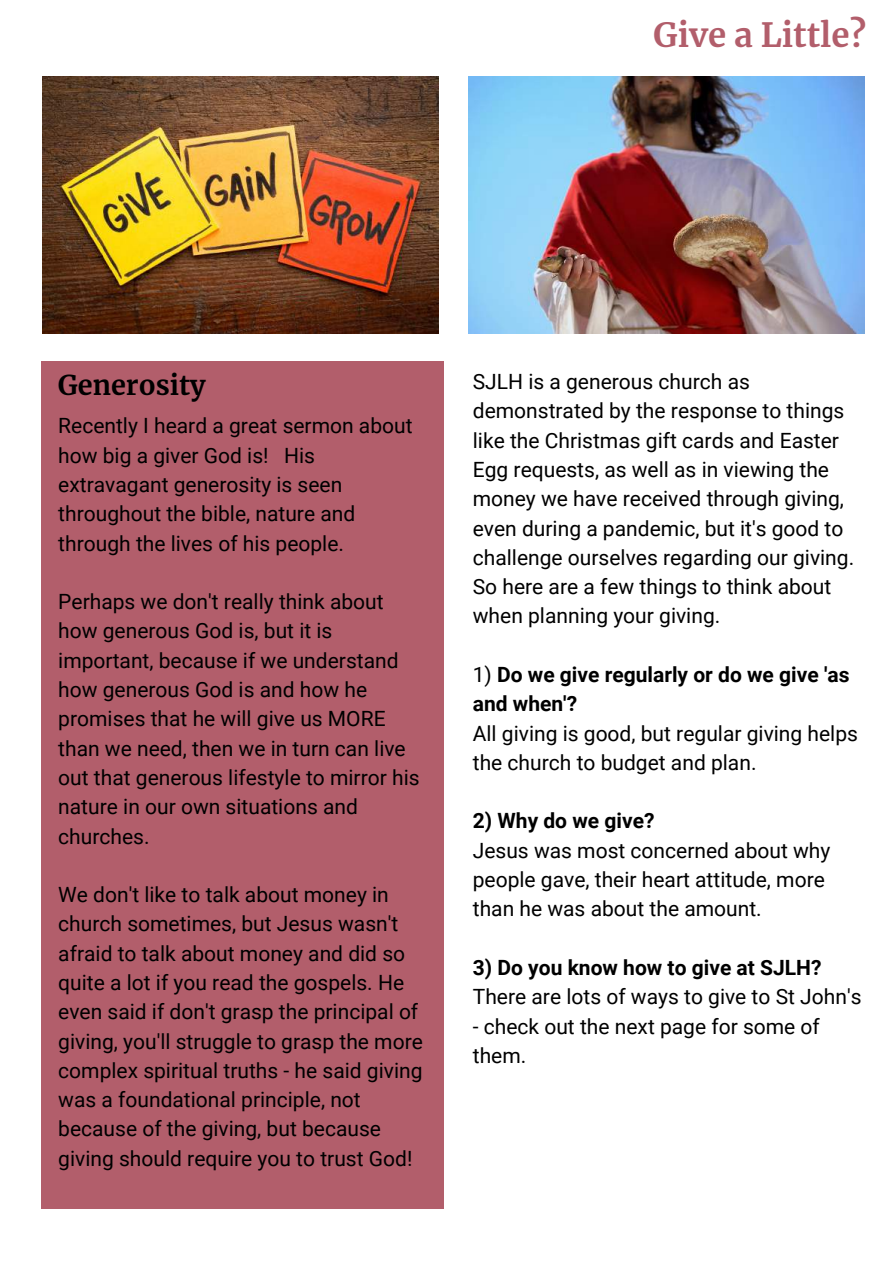
<style>
.page{position:relative;width:894px;height:1264px;background:#fff}
.page>*{position:absolute;margin:0;border:0;box-sizing:border-box;transform-origin:0 0}
.t1{font:700 33px "Merriweather";color:#b25e6b}
.t2{font:700 27px "Merriweather";color:#000}
.t3{font:21px/29.2px "Roboto";color:#000}
.t4{font:700 21px/29.2px "Roboto";color:#000}
.s1{font-weight:400}
</style>
<div class="page">
<img style="left:468px;top:76px;width:396px;height:257px">
<div style="left:41px;top:361px;width:402px;height:847px;background:#b25e6b"></div>
<img style="left:43px;top:76px;width:395px;height:257px">
<h1 class="t1" style="left:653px;top:14px;width:214px">Give a Little?</h1>
<p class="t2" style="left:58px;top:369px;width:149px">Generosity</p>
<p class="t3" style="left:58px;top:411px;width:356px">Recently I heard a great sermon about how big a giver God is! His extravagant generosity is seen throughout the bible, nature and through the lives of his people.</p>
<p class="t3" style="left:58px;top:587px;width:363px">Perhaps we don't really think about how generous God is, but it is important, because if we understand how generous God is and how he promises that he will give us MORE than we need, then we in turn can live out that generous lifestyle to mirror his nature in our own situations and churches.</p>
<p class="t3" style="left:58px;top:880px;width:366px">We don't like to talk about money in church sometimes, but Jesus wasn't afraid to talk about money and did so quite a lot if you read the gospels. He even said if don't grasp the principal of giving, you'll struggle to grasp the more complex spiritual truths - he said giving was a foundational principle, not because of the giving, but because giving should require you to trust God!</p>
<p class="t3" style="left:472px;top:367px;width:383px">SJLH is a generous church as demonstrated by the response to things like the Christmas gift cards and Easter Egg requests, as well as in viewing the money we have received through giving, even during a pandemic, but it's good to challenge ourselves regarding our giving.<br>So here are a few things to think about when planning your giving.</p>
<p class="t4" style="left:472px;top:660px;width:378px"><span class="s1">1)</span> Do we give regularly or do we give 'as and when'?</p>
<p class="t3" style="left:472px;top:718px;width:386px">All giving is good, but regular giving helps the church to budget and plan.</p>
<p class="t4" style="left:472px;top:806px;width:183px">2) Why do we give?</p>
<p class="t3" style="left:472px;top:836px;width:359px">Jesus was most concerned about why people gave, their heart attitude, more than he was about the amount.</p>
<p class="t4" style="left:472px;top:953px;width:350px">3) Do you know how to give at SJLH?</p>
<p class="t3" style="left:472px;top:982px;width:390px">There are lots of ways to give to St John's</p>
<p class="t3" style="left:472px;top:1011px;width:348px">- check out the next page for some of them.</p>
</div>
